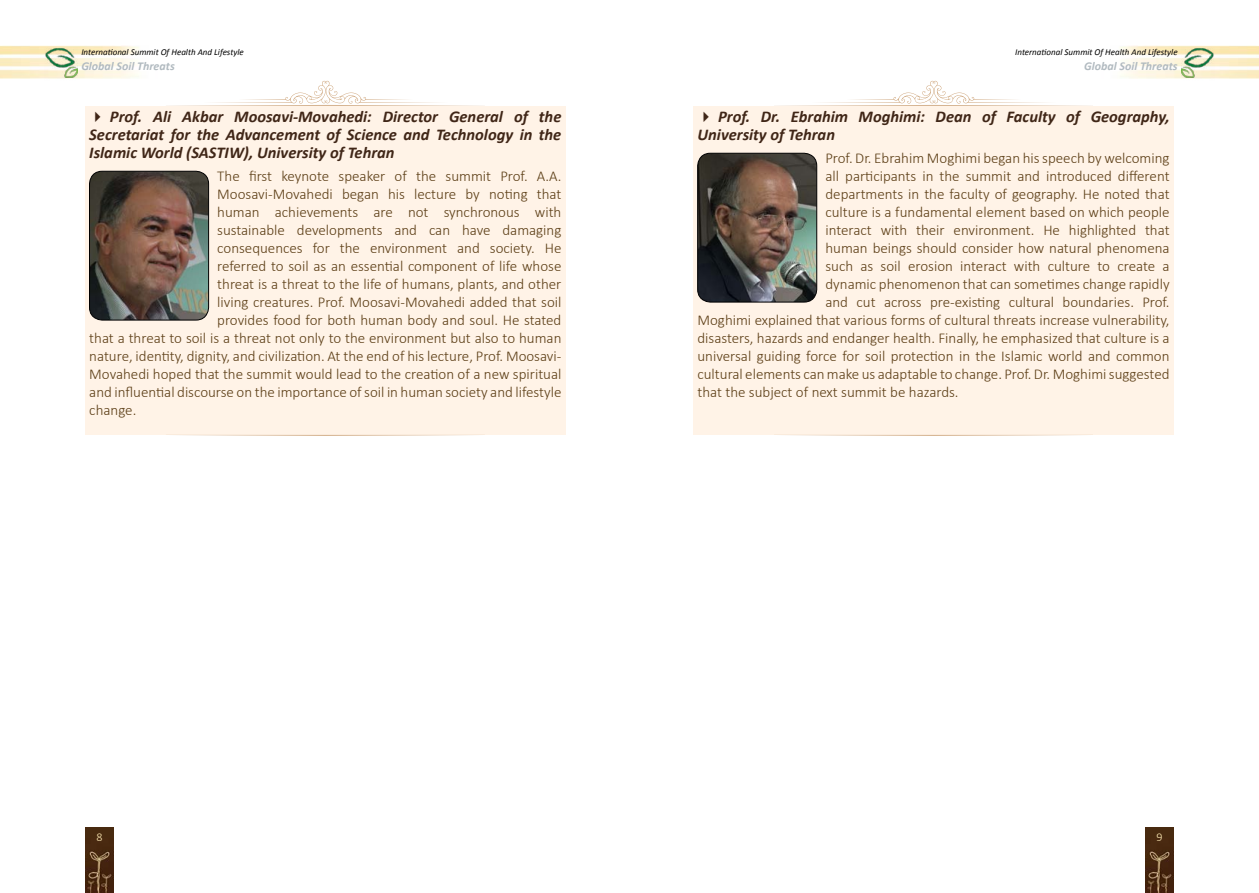
<style>
.page{position:relative;width:1259px;height:893px;background:#fff}
.page>*{position:absolute;margin:0;border:0;box-sizing:border-box;transform-origin:0 0}
.t1{font:italic 700 16.5px/18px "Calibri";color:#402617;text-align:justify}
.t2{font:300 15px "Calibri";color:#5c3e16}
.t3{font:italic 700 12px "Calibri";color:#b1bac0}
.t4{font:300 12px "Calibri";color:#ffebb6}
.t5{font:italic 9px "Calibri";color:#000}
</style>
<div class="page">
<img style="left:44px;top:46px;width:34px;height:33px">
<img style="left:1181px;top:46px;width:34px;height:33px">
<div style="left:1145px;top:827px;width:28px;height:66px;background:#482a10"></div>
<img style="left:1145px;top:851px;width:28px;height:42px">
<div style="left:85px;top:827px;width:29px;height:66px;background:#482a10"></div>
<img style="left:85px;top:851px;width:29px;height:42px">
<svg style="left:166px;top:81px;width:319px;height:25px"></svg>
<svg style="left:774px;top:81px;width:319px;height:25px"></svg>
<div style="left:85px;top:106px;width:481px;height:328px;background:#fff3e7"></div>
<img style="left:89px;top:171px;width:120px;height:149px">
<div style="left:89px;top:171px;width:120px;height:149px;border:1px solid #000;border-radius:13px"></div>
<div style="left:693px;top:106px;width:480px;height:328px;background:#fff3e7"></div>
<img style="left:697px;top:153px;width:119px;height:149px">
<div style="left:697px;top:153px;width:120px;height:149px;border:1px solid #000;border-radius:13px"></div>
<svg style="left:183px;top:435px;width:285px;height:1px"></svg>
<svg style="left:791px;top:435px;width:286px;height:1px"></svg>
<p class="t5" style="left:81px;top:46px;width:164px">International Summit Of Health And Lifestyle</p>
<p class="t3" style="left:81px;top:59px;width:95px">Global Soil Threats</p>
<p class="t1" style="left:89px;top:108px;width:473px;text-indent:21px">Prof. Ali Akbar Moosavi-Movahedi: Director General of the Secretariat for the Advancement of Science and Technology in the Islamic World (SASTIW), University of Tehran</p>
<p class="t2" style="left:217px;top:166px;width:346px">The first keynote speaker of the summit Prof. A.A.</p>
<p class="t2" style="left:217px;top:184px;width:346px">Moosavi-Movahedi began his lecture by noting that</p>
<p class="t2" style="left:217px;top:202px;width:346px">human achievements are not synchronous with</p>
<p class="t2" style="left:217px;top:220px;width:346px">sustainable developments and can have damaging</p>
<p class="t2" style="left:217px;top:238px;width:346px">consequences for the environment and society. He</p>
<p class="t2" style="left:217px;top:256px;width:346px">referred to soil as an essential component of life whose</p>
<p class="t2" style="left:217px;top:274px;width:346px">threat is a threat to the life of humans, plants, and other</p>
<p class="t2" style="left:217px;top:292px;width:346px">living creatures. Prof. Moosavi-Movahedi added that soil</p>
<p class="t2" style="left:217px;top:310px;width:346px">provides food for both human body and soul. He stated</p>
<p class="t2" style="left:89px;top:328px;width:473px">that a threat to soil is a threat not only to the environment but also to human</p>
<p class="t2" style="left:89px;top:346px;width:473px">nature, identity, dignity, and civilization. At the end of his lecture, Prof. Moosavi-</p>
<p class="t2" style="left:89px;top:364px;width:474px">Movahedi hoped that the summit would lead to the creation of a new spiritual</p>
<p class="t2" style="left:89px;top:382px;width:473px">and influential discourse on the importance of soil in human society and lifestyle</p>
<p class="t2" style="left:89px;top:400px;width:49px">change.</p>
<p class="t5" style="left:1015px;top:46px;width:164px">International Summit Of Health And Lifestyle</p>
<p class="t3" style="left:1084px;top:59px;width:95px">Global Soil Threats</p>
<p class="t1" style="left:697px;top:108px;width:473px;text-indent:21px">Prof. Dr. Ebrahim Moghimi: Dean of Faculty of Geography,<br>University of Tehran</p>
<p class="t2" style="left:825px;top:148px;width:346px">Prof. Dr. Ebrahim Moghimi began his speech by welcoming</p>
<p class="t2" style="left:825px;top:166px;width:346px">all participants in the summit and introduced different</p>
<p class="t2" style="left:825px;top:184px;width:346px">departments in the faculty of geography. He noted that</p>
<p class="t2" style="left:825px;top:202px;width:346px">culture is a fundamental element based on which people</p>
<p class="t2" style="left:825px;top:220px;width:346px">interact with their environment. He highlighted that</p>
<p class="t2" style="left:825px;top:238px;width:346px">human beings should consider how natural phenomena</p>
<p class="t2" style="left:825px;top:256px;width:346px">such as soil erosion interact with culture to create a</p>
<p class="t2" style="left:825px;top:274px;width:346px">dynamic phenomenon that can sometimes change rapidly</p>
<p class="t2" style="left:825px;top:292px;width:346px">and cut across pre-existing cultural boundaries. Prof.</p>
<p class="t2" style="left:697px;top:310px;width:473px">Moghimi explained that various forms of cultural threats increase vulnerability,</p>
<p class="t2" style="left:697px;top:328px;width:473px">disasters, hazards and endanger health. Finally, he emphasized that culture is a</p>
<p class="t2" style="left:697px;top:346px;width:473px">universal guiding force for soil protection in the Islamic world and common</p>
<p class="t2" style="left:697px;top:364px;width:473px">cultural elements can make us adaptable to change. Prof. Dr. Moghimi suggested</p>
<p class="t2" style="left:697px;top:382px;width:263px">that the subject of next summit be hazards.</p>
<p class="t4" style="left:96px;top:829px;width:8px">8</p>
<p class="t4" style="left:1156px;top:829px;width:8px">9</p>
</div>
